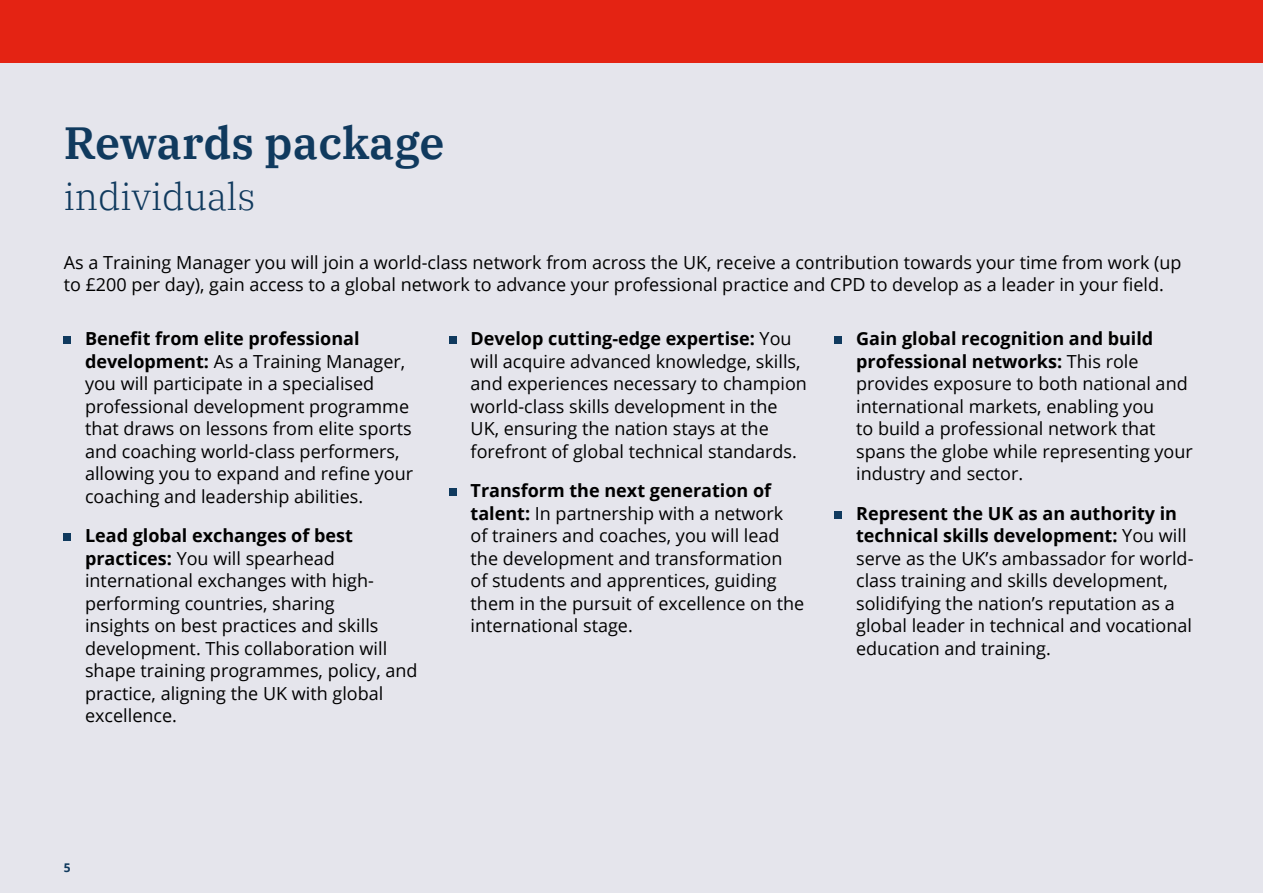
<style>
.page{position:relative;width:1263px;height:893px;background:#fff}
.page>*{position:absolute;margin:0;border:0;box-sizing:border-box;transform-origin:0 0}
.t1{font:600 45px "IBM Plex Serif";color:#103a5e}
.t2{font:300 37.5px "IBM Plex Serif";color:#103a5e}
.t3{font:18px/22.5px "Open Sans";color:#000}
.t4{font:700 12px "Open Sans";color:#103a5e}
.s1{font-weight:700}
</style>
<div class="page">
<div style="left:0;top:0;width:1263px;height:64px;background:#e42313"></div>
<div style="left:0;top:64px;width:1263px;height:829px;background:#e5e5ec"></div>
<div style="left:64px;top:337px;width:7px;height:7px;background:#103a5e"></div>
<div style="left:64px;top:534px;width:7px;height:7px;background:#103a5e"></div>
<div style="left:449px;top:337px;width:7px;height:7px;background:#103a5e"></div>
<div style="left:449px;top:489px;width:7px;height:7px;background:#103a5e"></div>
<div style="left:835px;top:337px;width:7px;height:7px;background:#103a5e"></div>
<div style="left:835px;top:511px;width:7px;height:7px;background:#103a5e"></div>
<h1 class="t1" style="left:64px;top:107px;width:382px">Rewards package</h1>
<h2 class="t2" style="left:64px;top:168px;width:193px">individuals</h2>
<p class="t3" style="left:64px;top:251px;width:1119px">As a Training Manager you will join a world-class network from across the UK, receive a contribution towards your time from work (up to £200 per day), gain access to a global network to advance your professional practice and CPD to develop as a leader in your field.</p>
<p class="t3" style="left:85px;top:327px;width:330px"><span class="s1">Benefit from elite professional development:</span> As a Training Manager, you will participate in a specialised professional development programme that draws on lessons from elite sports and coaching world-class performers, allowing you to expand and refine your coaching and leadership abilities.</p>
<p class="t3" style="left:85px;top:524px;width:334px"><span class="s1">Lead global exchanges of best practices:</span> You will spearhead international exchanges with high&shy;performing countries, sharing<br>insights on best practices and skills development. This collaboration will shape training programmes, policy, and practice, aligning the UK with global excellence.</p>
<p class="t3" style="left:471px;top:327px;width:338px"><span class="s1">Develop cutting-edge expertise:</span> You will acquire advanced knowledge, skills, and experiences necessary to champion world-class skills development in the UK, ensuring the nation stays at the forefront of global technical standards.</p>
<p class="t3" style="left:471px;top:479px;width:335px"><span class="s1">Transform the next generation of talent:</span> In partnership with a network of trainers and coaches, you will lead the development and transformation<br>of students and apprentices, guiding them in the pursuit of excellence on the international stage.</p>
<p class="t3" style="left:856px;top:327px;width:338px"><span class="s1">Gain global recognition and build professional networks:</span> This role provides exposure to both national and international markets, enabling you<br>to build a professional network that spans the globe while representing your industry and sector.</p>
<p class="t3" style="left:856px;top:502px;width:339px"><span class="s1">Represent the UK as an authority in technical skills development:</span> You will serve as the UK’s ambassador for world&shy;class training and skills development, solidifying the nation’s reputation as a global leader in technical and vocational education and training.</p>
<p class="t4" style="left:64px;top:860px;width:8px">5</p>
</div>
